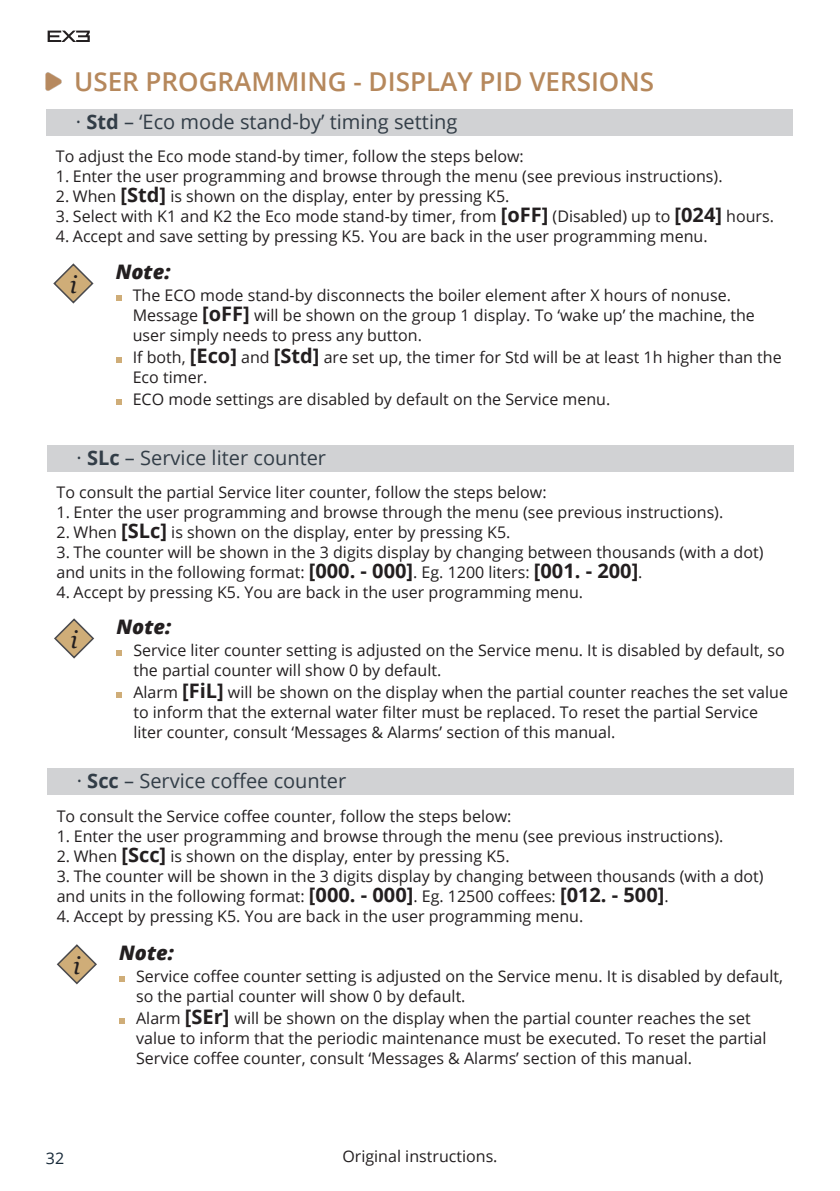
<style>
.page{position:relative;width:840px;height:1191px;background:#fff}
.page>*{position:absolute;margin:0;border:0;box-sizing:border-box;transform-origin:0 0}
.headline_02{font:600 26px "Open Sans";color:#b6885c}
.t1{font:italic 24.4px "Georgia";color:#231f20}
.subhead{font:20px "Open Sans";color:#323d47}
.Paragraph_normal{font:italic 800 20px "Open Sans";color:#231f20}
.Paragraph_normal-2{font:16px/20px "Open Sans";color:#231f20}
.t2{font:16px "Open Sans";color:#172938}
.s1{font-weight:700}
.s2{font-weight:700;font-size:20px}
</style>
<div class="page">
<svg style="left:48px;top:31px;width:42px;height:11px"></svg>
<img style="left:45px;top:72px;width:17px;height:19px">
<div style="left:46px;top:109px;width:746px;height:27px;background:#d1d2d4"></div>
<div style="left:47px;top:768px;width:746px;height:27px;background:#d1d2d4"></div>
<div style="left:47px;top:445px;width:746px;height:26px;background:#d1d2d4"></div>
<svg style="left:53px;top:263px;width:41px;height:41px"></svg>
<svg style="left:116px;top:295px;width:5px;height:6px"></svg>
<svg style="left:116px;top:357px;width:5px;height:6px"></svg>
<svg style="left:116px;top:399px;width:5px;height:6px"></svg>
<svg style="left:54px;top:618px;width:40px;height:41px"></svg>
<svg style="left:116px;top:650px;width:6px;height:5px"></svg>
<svg style="left:116px;top:692px;width:6px;height:5px"></svg>
<svg style="left:56px;top:944px;width:41px;height:41px"></svg>
<svg style="left:119px;top:976px;width:6px;height:5px"></svg>
<svg style="left:119px;top:1018px;width:6px;height:5px"></svg>
<p class="headline_02" style="left:74px;top:63px;width:581px">USER PROGRAMMING - DISPLAY PID VERSIONS</p>
<p class="subhead" style="left:76px;top:108px;width:382px">· <span class="s1">Std</span> – ‘Eco mode stand-by’ timing setting</p>
<p class="Paragraph_normal-2" style="left:56px;top:146px;width:469px">To adjust the Eco mode stand-by timer, follow the steps below:</p>
<p class="Paragraph_normal-2" style="left:56px;top:166px;width:668px">1. Enter the user programming and browse through the menu (see previous instructions).</p>
<p class="Paragraph_normal-2" style="left:56px;top:186px;width:455px">2. When <span class="s2">[Std]</span> is shown on the display, enter by pressing K5.</p>
<p class="Paragraph_normal-2" style="left:56px;top:206px;width:719px">3. Select with K1 and K2 the Eco mode stand-by timer, from <span class="s2">[oFF]</span> (Disabled) up to <span class="s2">[024]</span> hours.</p>
<p class="Paragraph_normal-2" style="left:56px;top:226px;width:653px">4. Accept and save setting by pressing K5. You are back in the user programming menu.</p>
<p class="t1" style="left:70px;top:269px;width:9px">i</p>
<p class="Paragraph_normal" style="left:116px;top:256px;width:56px">Note:</p>
<p class="Paragraph_normal-2" style="left:133px;top:284px;width:623px">The ECO mode stand-by disconnects the boiler element after X hours of nonuse.<br>Message <span class="s2">[oFF]</span> will be shown on the group 1 display. To ‘wake up’ the machine, the user simply needs to press any button.</p>
<p class="Paragraph_normal-2" style="left:133px;top:346px;width:650px">If both, <span class="s2">[Eco]</span> and <span class="s2">[Std]</span> are set up, the timer for Std will be at least 1h higher than the<br>Eco timer.</p>
<p class="Paragraph_normal-2" style="left:133px;top:388px;width:479px">ECO mode settings are disabled by default on the Service menu.</p>
<p class="subhead" style="left:77px;top:444px;width:251px">· <span class="s1">SLc</span> – Service liter counter</p>
<p class="Paragraph_normal-2" style="left:57px;top:482px;width:491px">To consult the partial Service liter counter, follow the steps below:</p>
<p class="Paragraph_normal-2" style="left:57px;top:502px;width:668px">1. Enter the user programming and browse through the menu (see previous instructions).</p>
<p class="Paragraph_normal-2" style="left:57px;top:522px;width:455px">2. When <span class="s2">[SLc]</span> is shown on the display, enter by pressing K5.</p>
<p class="Paragraph_normal-2" style="left:57px;top:542px;width:708px">3. The counter will be shown in the 3 digits display by changing between thousands (with a dot) and units in the following format: <span class="s2">[000. - 000]</span>. Eg. 1200 liters: <span class="s2">[001. - 200]</span>.</p>
<p class="Paragraph_normal-2" style="left:57px;top:582px;width:528px">4. Accept by pressing K5. You are back in the user programming menu.</p>
<p class="t1" style="left:70px;top:624px;width:9px">i</p>
<p class="Paragraph_normal" style="left:116px;top:611px;width:56px">Note:</p>
<p class="Paragraph_normal-2" style="left:133px;top:639px;width:652px">Service liter counter setting is adjusted on the Service menu. It is disabled by default, so the partial counter will show 0 by default.</p>
<p class="Paragraph_normal-2" style="left:133px;top:681px;width:655px">Alarm <span class="s2">[FiL]</span> will be shown on the display when the partial counter reaches the set value to inform that the external water filter must be replaced. To reset the partial Service liter counter, consult ‘Messages &amp; Alarms’ section of this manual.</p>
<p class="subhead" style="left:77px;top:767px;width:271px">· <span class="s1">Scc</span> – Service coffee counter</p>
<p class="Paragraph_normal-2" style="left:57px;top:805px;width:456px">To consult the Service coffee counter, follow the steps below:</p>
<p class="Paragraph_normal-2" style="left:57px;top:825px;width:668px">1. Enter the user programming and browse through the menu (see previous instructions).</p>
<p class="Paragraph_normal-2" style="left:57px;top:845px;width:454px">2. When <span class="s2">[Scc]</span> is shown on the display, enter by pressing K5.</p>
<p class="Paragraph_normal-2" style="left:57px;top:865px;width:708px">3. The counter will be shown in the 3 digits display by changing between thousands (with a dot) and units in the following format: <span class="s2">[000. - 000]</span>. Eg. 12500 coffees: <span class="s2">[012. - 500]</span>.</p>
<p class="Paragraph_normal-2" style="left:57px;top:905px;width:528px">4. Accept by pressing K5. You are back in the user programming menu.</p>
<p class="t1" style="left:73px;top:949px;width:9px">i</p>
<p class="Paragraph_normal" style="left:119px;top:937px;width:56px">Note:</p>
<p class="Paragraph_normal-2" style="left:136px;top:965px;width:648px">Service coffee counter setting is adjusted on the Service menu. It is disabled by default, so the partial counter will show 0 by default.</p>
<p class="Paragraph_normal-2" style="left:136px;top:1007px;width:631px">Alarm <span class="s2">[SEr]</span> will be shown on the display when the partial counter reaches the set value to inform that the periodic maintenance must be executed. To reset the partial<br>Service coffee counter, consult ‘Messages &amp; Alarms’ section of this manual.</p>
<p class="t2" style="left:46px;top:1147px;width:20px">32</p>
<p class="Paragraph_normal-2" style="left:342px;top:1145px;width:156px">Original instructions.</p>
</div>
